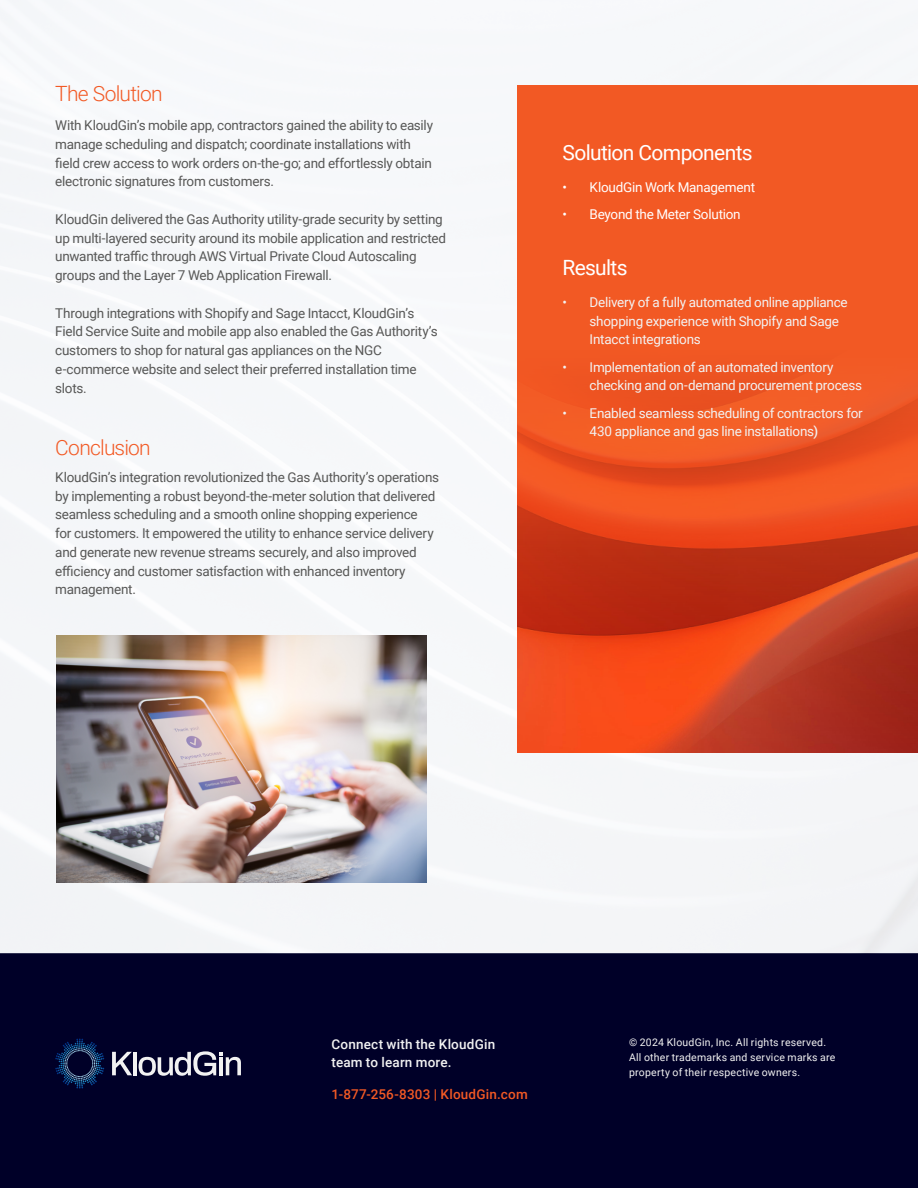
<style>
.page{position:relative;width:918px;height:1188px;background:#fff}
.page>*{position:absolute;margin:0;border:0;box-sizing:border-box;transform-origin:0 0}
.t1{font:21px "Roboto";letter-spacing:-.03em;color:#fff}
.t2{font:300 21px "Roboto";letter-spacing:-.035em;color:#f25924}
.t3{font:13.5px/18.8px "Roboto";letter-spacing:-.02em;color:#575756}
.t4{font:13.5px/18.8px "Roboto";letter-spacing:-.02em;color:#f2f2f2}
.t5{font:13.5px "Roboto";letter-spacing:-.015em;color:#fff}
.t6{font:500 13.5px/18.8px "Roboto";letter-spacing:.015em;color:#f2f2f2}
.t7{font:500 13.5px "Roboto";letter-spacing:.015em;color:#f25924}
.t8{font:10.5px/15px "Roboto";letter-spacing:.02em;color:#f2f2f2}
.s1{font-weight:500}
</style>
<div class="page">
<div style="left:0;top:954px;width:918px;height:234px;background:#000028"></div>
<svg style="left:65px;top:1039px;width:30px;height:7px"></svg>
<svg style="left:112px;top:1052px;width:20px;height:23px"></svg>
<hr style="left:133px;top:1052px;width:4px;height:23px;background:#f2f2f2">
<svg style="left:139px;top:1051px;width:102px;height:25px"></svg>
<div style="left:0;top:0;width:918px;height:954px;background:#f5f7f9"></div>
<img style="left:517px;top:85px;width:401px;height:668px">
<img style="left:56px;top:636px;width:370px;height:246px">
<h1 class="t2" style="left:55px;top:79px;width:109px">The Solution</h1>
<p class="t3" style="left:55px;top:115px;width:379px">With KloudGin’s mobile app, contractors gained the ability to easily manage scheduling and dispatch; coordinate installations with field crew access to work orders on-the-go; and effortlessly obtain electronic signatures from customers.</p>
<p class="t3" style="left:55px;top:209px;width:392px">KloudGin delivered the Gas Authority utility-grade security by setting up multi-layered security around its mobile application and restricted unwanted traffic through AWS Virtual Private Cloud Autoscaling groups and the Layer 7 Web Application Firewall.</p>
<p class="t3" style="left:55px;top:303px;width:384px">Through integrations with Shopify and Sage Intacct, KloudGin’s Field Service Suite and mobile app also enabled the Gas Authority’s customers to shop for natural gas appliances on the NGC e-commerce website and select their preferred installation time slots.</p>
<h1 class="t2" style="left:55px;top:433px;width:97px">Conclusion</h1>
<p class="t3" style="left:55px;top:467px;width:385px">KloudGin’s integration revolutionized the Gas Authority’s operations by implementing a robust beyond-the-meter solution that delivered seamless scheduling and a smooth online shopping experience<br>for customers. It empowered the utility to enhance service delivery and generate new revenue streams securely, and also improved efficiency and customer satisfaction with enhanced inventory management.</p>
<h1 class="t1" style="left:563px;top:138px;width:192px">Solution Components</h1>
<p class="t5" style="left:563px;top:178px;width:194px">• KloudGin Work Management</p>
<p class="t5" style="left:563px;top:205px;width:180px">• Beyond the Meter Solution</p>
<h1 class="t1" style="left:563px;top:253px;width:66px">Results</h1>
<p class="t4" style="left:590px;top:292px;width:260px;text-indent:-27px">• Delivery of a fully automated online appliance shopping experience with Shopify and Sage<br>Intacct integrations</p>
<p class="t4" style="left:590px;top:357px;width:274px;text-indent:-27px">• Implementation of an automated inventory checking and on-demand procurement process</p>
<p class="t4" style="left:590px;top:403px;width:275px;text-indent:-27px">• Enabled seamless scheduling of contractors for<br>430 appliance and gas line installations<span class="s1">)</span></p>
<p class="t6" style="left:332px;top:1034px;width:165px">Connect with the KloudGin team to learn more.</p>
<p class="t7" style="left:332px;top:1085px;width:198px">1-877-256-8303 | KloudGin.com</p>
<p class="t8" style="left:629px;top:1035px;width:208px">© 2024 KloudGin, Inc. All rights reserved.<br>All other trademarks and service marks are property of their respective owners.</p>
</div>
